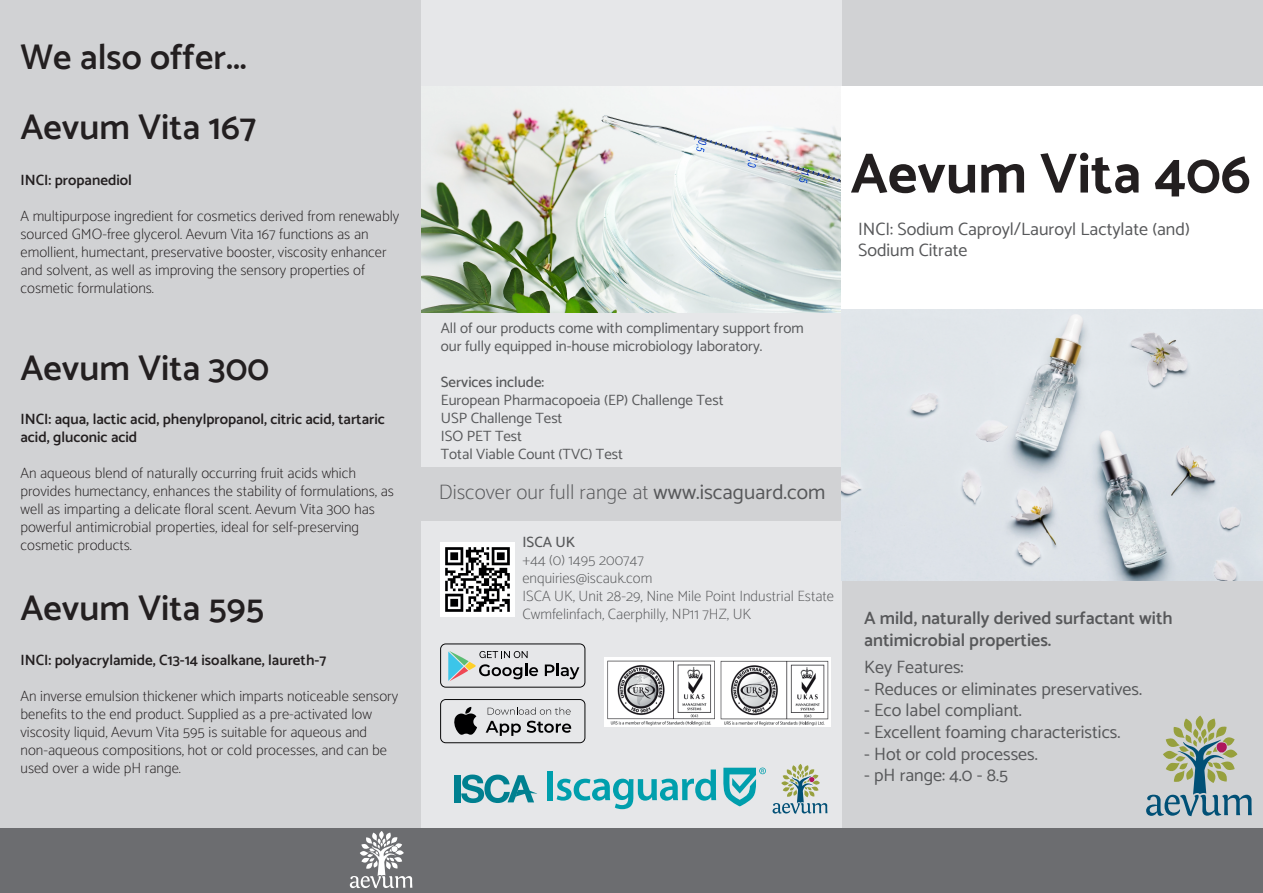
<style>
.page{position:relative;width:1263px;height:893px;background:#fff}
.page>*{position:absolute;margin:0;border:0;box-sizing:border-box;transform-origin:0 0}
.t1{font:700 57px "Catamaran";color:#231f20}
.t2{font:600 36px "Catamaran";color:#231f20}
.t3{font:100 21px "Catamaran";color:#57585a}
.t4{font:18px/21.6px "Catamaran";color:#57585a}
.t5{font:600 18px/21.6px "Catamaran";color:#57585a}
.t6{font:100 15px/18px "Catamaran";color:#231f20}
.t7{font:15px/18px "Catamaran";color:#57585a}
.t8{font:600 15px/18px "Catamaran";color:#231f20}
.t9{font:100 15px/18px "Catamaran";color:#57585a}
.t10{font:500 15px "Catamaran";color:#57585a}
.s1{font-weight:400}
</style>
<div class="page">
<div style="left:421px;top:0;width:421px;height:893px;background:#e6e7e9"></div>
<img style="left:421px;top:86px;width:420px;height:226px">
<div style="left:0;top:0;width:421px;height:893px;background:#d1d2d4"></div>
<div style="left:842px;top:0;width:421px;height:893px;background:#d1d2d4"></div>
<svg style="left:1146px;top:716px;width:106px;height:100px"></svg>
<div style="left:0;top:828px;width:1263px;height:65px;background:#6c6d70"></div>
<img style="left:605px;top:657px;width:226px;height:69px">
<svg style="left:350px;top:831px;width:62px;height:57px"></svg>
<div style="left:415px;top:468px;width:427px;height:53px;background:#d1d2d4"></div>
<svg style="left:772px;top:764px;width:55px;height:50px"></svg>
<div style="left:454px;top:775px;width:6px;height:27px;background:#008090"></div>
<svg style="left:461px;top:774px;width:76px;height:29px"></svg>
<svg style="left:723px;top:768px;width:43px;height:38px"></svg>
<div style="left:548px;top:771px;width:5px;height:29px;background:#009fad"></div>
<svg style="left:557px;top:769px;width:159px;height:40px"></svg>
<div style="left:841px;top:86px;width:422px;height:226px;background:#fff"></div>
<svg style="left:440px;top:699px;width:145px;height:44px"></svg>
<svg style="left:440px;top:643px;width:145px;height:45px"></svg>
<img style="left:841px;top:309px;width:422px;height:271px">
<img style="left:440px;top:542px;width:74px;height:74px">
<h2 class="t2" style="left:20px;top:29px;width:228px">We also offer...</h2>
<h2 class="t2" style="left:20px;top:100px;width:238px">Aevum Vita 167</h2>
<p class="t8" style="left:20px;top:170px;width:113px">INCI: propanediol</p>
<p class="t6" style="left:20px;top:206px;width:380px">A multipurpose ingredient for cosmetics derived from renewably sourced GMO-free glycerol. Aevum Vita 167 functions as an emollient, humectant, preservative booster, viscosity enhancer and solvent, as well as improving the sensory properties of cosmetic formulations.</p>
<h2 class="t2" style="left:20px;top:340px;width:250px">Aevum Vita 300</h2>
<p class="t8" style="left:20px;top:409px;width:366px">INCI: aqua, lactic acid, phenylpropanol, citric acid, tartaric acid, gluconic acid</p>
<p class="t6" style="left:20px;top:463px;width:375px">An aqueous blend of naturally occurring fruit acids which provides humectancy, enhances the stability of formulations, as well as imparting a delicate floral scent. Aevum Vita 300 has powerful antimicrobial properties, ideal for self-preserving cosmetic products.</p>
<h2 class="t2" style="left:20px;top:580px;width:245px">Aevum Vita 595</h2>
<p class="t8" style="left:20px;top:651px;width:307px">INCI: polyacrylamide, C13-14 isoalkane, laureth-7</p>
<p class="t6" style="left:20px;top:687px;width:379px">An inverse emulsion thickener which imparts noticeable sensory benefits to the end product. Supplied as a pre-activated low viscosity liquid, Aevum Vita 595 is suitable for aqueous and non-aqueous compositions, hot or cold processes, and can be used over a wide pH range.</p>
<h1 class="t1" style="left:850px;top:130px;width:402px">Aevum Vita 406</h1>
<p class="t4" style="left:858px;top:217px;width:333px">INCI: Sodium Caproyl/Lauroyl Lactylate (and)<br>Sodium Citrate</p>
<p class="t7" style="left:441px;top:318px;width:364px">All of our products come with complimentary support from our fully equipped in-house microbiology laboratory.</p>
<p class="t10" style="left:441px;top:370px;width:105px">Services include:</p>
<p class="t7" style="left:441px;top:390px;width:284px">European Pharmacopoeia (EP) Challenge Test<br>USP Challenge Test<br>ISO PET Test<br>Total Viable Count (TVC) Test</p>
<h3 class="t3" style="left:439px;top:476px;width:388px">Discover our full range at <span class="s1">www.iscaguard.com</span></h3>
<p class="t10" style="left:522px;top:530px;width:54px">ISCA UK</p>
<p class="t9" style="left:522px;top:550px;width:313px">+44 (0) 1495 200747<br>enquiries@iscauk.com<br>ISCA UK, Unit 28-29, Nine Mile Point Industrial Estate Cwmfelinfach, Caerphilly, NP11 7HZ, UK</p>
<p class="t5" style="left:864px;top:607px;width:310px">A mild, naturally derived surfactant with antimicrobial properties.</p>
<p class="t4" style="left:864px;top:656px;width:101px">Key Features:</p>
<p class="t4" style="left:864px;top:677px;width:280px">- Reduces or eliminates preservatives.</p>
<p class="t4" style="left:864px;top:699px;width:159px">- Eco label compliant.</p>
<p class="t4" style="left:864px;top:721px;width:258px">- Excellent foaming characteristics.</p>
<p class="t4" style="left:864px;top:742px;width:175px">- Hot or cold processes.</p>
<p class="t4" style="left:864px;top:764px;width:145px">- pH range: 4.0 - 8.5</p>
</div>
